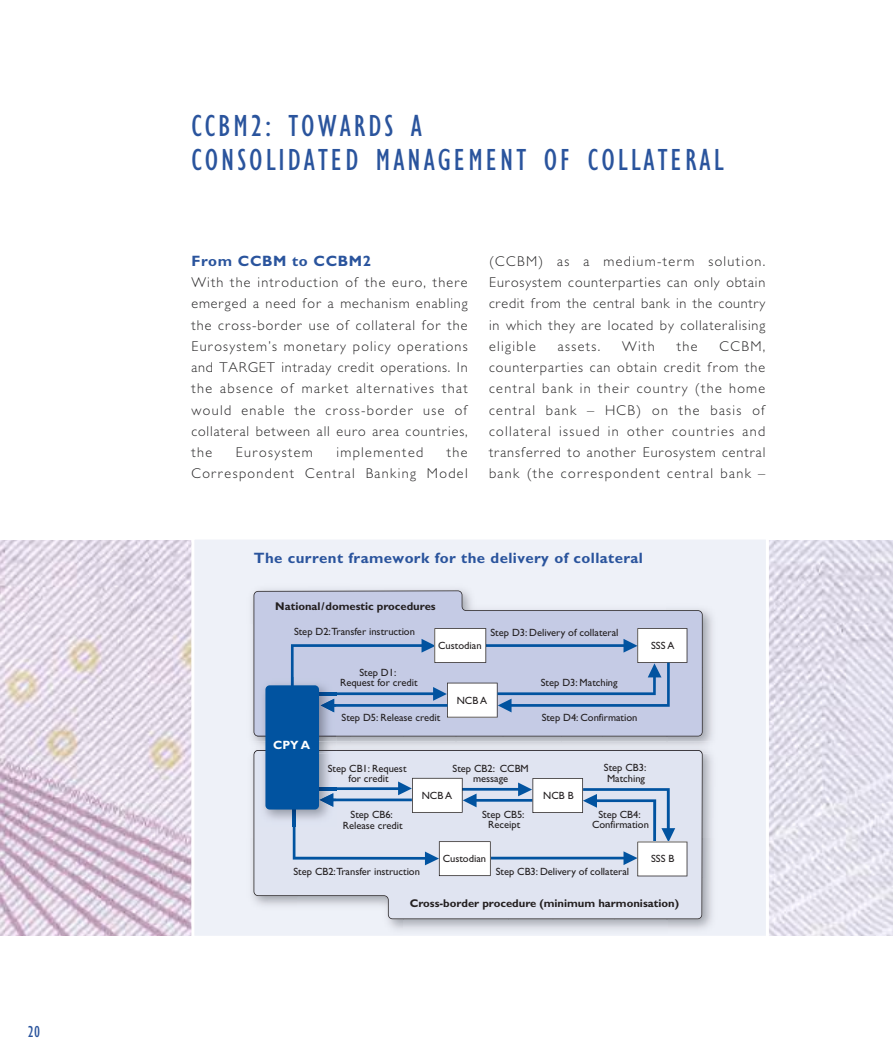
<style>
.page{position:relative;width:893px;height:1063px;background:#fff}
.page>*{position:absolute;margin:0;border:0;box-sizing:border-box;transform-origin:0 0}
.t1{font:condensed 31.5px/33.5px "Gill Sans Std";letter-spacing:.095em;color:#2a549d}
.t2{font:condensed 16.5px "Gill Sans Std";color:#2a549d}
.t3{font:700 15px "Gill Sans Std";letter-spacing:.03em;color:#2a549d}
.t4{font:300 14.25px/21.3px "Gill Sans MT Pro";letter-spacing:.095em;color:#272627;text-align:justify}
.t5{font:700 12px "Gill Sans";color:#fff}
.t6{font:700 11.25px "Gill Sans";color:#231f20}
.t7{font:10.5px/10.5px "Gill Sans";color:#231f20;text-align:center}
</style>
<div class="page">
<img style="left:0;top:540px;width:893px;height:395px">
<div style="left:195px;top:541px;width:570px;height:394px;background:#eef1f8"></div>
<img style="left:245px;top:754px;width:9px;height:85px">
<img style="left:703px;top:754px;width:17px;height:85px">
<img style="left:245px;top:839px;width:53px;height:96px">
<img style="left:667px;top:839px;width:53px;height:96px">
<img style="left:298px;top:919px;width:105px;height:16px">
<img style="left:403px;top:919px;width:264px;height:16px">
<svg style="left:254px;top:754px;width:449px;height:165px;background:#dce0ec"></svg>
<img style="left:245px;top:582px;width:105px;height:43px">
<img style="left:350px;top:582px;width:106px;height:8px">
<div style="left:456px;top:582px;width:211px;height:8px;background:#eef1f8"></div>
<img style="left:667px;top:582px;width:53px;height:160px">
<img style="left:245px;top:625px;width:9px;height:86px">
<img style="left:245px;top:711px;width:105px;height:31px">
<img style="left:350px;top:736px;width:317px;height:6px">
<img style="left:245px;top:742px;width:475px;height:12px">
<img style="left:254px;top:750px;width:448px;height:4px">
<img style="left:336px;top:736px;width:267px;height:1px">
<svg style="left:254px;top:590px;width:449px;height:146px;background:#c8cde3"></svg>
<img style="left:257px;top:677px;width:79px;height:150px">
<img style="left:257px;top:750px;width:79px;height:1px">
<img style="left:257px;top:736px;width:79px;height:1px">
<svg style="left:291px;top:628px;width:396px;height:90px;background:#bbc6e0"></svg>
<svg style="left:293px;top:778px;width:394px;height:98px"></svg>
<div style="left:265px;top:685px;width:54px;height:125px;background:#0153a0;border-radius:4px"></div>
<div style="left:191px;top:537px;width:578px;height:402px;border:3px solid #fff"></div>
<p class="t2" style="left:28px;top:1025px;width:14px">20</p>
<h1 class="t1" style="left:191px;top:112px;width:534px">CCBM2: TOWARDS A<br>CONSOLIDATED MANAGEMENT OF COLLATERAL</h1>
<p class="t3" style="left:191px;top:255px;width:181px">From CCBM to CCBM2</p>
<p class="t4" style="left:191px;top:273px;width:278px">With the introduction of the euro, there emerged a need for a mechanism enabling the cross-border use of collateral for the Eurosystem’s monetary policy operations and TARGET intraday credit operations. In the absence of market alternatives that would enable the cross-border use of collateral between all euro area countries, the</p>
<p class="t4" style="left:191px;top:443px;width:278px;text-align:right">the<br>Correspondent Central Banking Model</p>
<p class="t4" style="left:236px;top:443px;width:79px">Eurosystem</p>
<p class="t4" style="left:336px;top:443px;width:88px">implemented</p>
<p class="t4" style="left:489px;top:252px;width:278px">(CCBM) as a medium-term solution.<br>Eurosystem counterparties can only obtain credit from the central bank in the country in which they are located by collateralising eligible</p>
<p class="t4" style="left:489px;top:337px;width:278px;text-indent:230px">CCBM, counterparties can obtain credit from the central bank in their country (the home central bank – HCB) on the basis of collateral issued in other countries and transferred to another Eurosystem central bank (the correspondent central bank –</p>
<p class="t4" style="left:558px;top:337px;width:44px">assets.</p>
<p class="t4" style="left:622px;top:337px;width:34px">With</p>
<p class="t4" style="left:677px;top:337px;width:22px">the</p>
<p class="t3" style="left:254px;top:553px;width:391px">The current framework for the delivery of collateral</p>
<p class="t6" style="left:275px;top:602px;width:162px">National/domestic procedures</p>
<p class="t7" style="left:294px;top:627px;width:123px">Step D2:Transfer instruction</p>
<p class="t7" style="left:340px;top:668px;width:79px">Step D1:<br>Request for credit</p>
<p class="t7" style="left:438px;top:642px;width:45px">Custodian</p>
<p class="t7" style="left:490px;top:628px;width:129px">Step D3: Delivery of collateral</p>
<p class="t7" style="left:541px;top:678px;width:78px">Step D3: Matching</p>
<p class="t7" style="left:457px;top:696px;width:32px">NCB A</p>
<p class="t5" style="left:273px;top:741px;width:39px">CPY A</p>
<p class="t7" style="left:342px;top:713px;width:100px">Step D5: Release credit</p>
<p class="t7" style="left:542px;top:714px;width:97px">Step D4: Confirmation</p>
<p class="t7" style="left:651px;top:641px;width:25px">SSS A</p>
<p class="t7" style="left:604px;top:763px;width:44px;text-align:left">Step CB3:<br>Matching</p>
<p class="t7" style="left:328px;top:764px;width:80px">Step CB1: Request for credit</p>
<p class="t7" style="left:343px;top:811px;width:61px">Step CB6:<br>Release credit</p>
<p class="t7" style="left:293px;top:867px;width:128px">Step CB2:Transfer instruction</p>
<p class="t7" style="left:453px;top:764px;width:78px">Step CB2: CCBM message</p>
<p class="t7" style="left:422px;top:791px;width:32px">NCB A</p>
<p class="t7" style="left:543px;top:791px;width:32px">NCB B</p>
<p class="t7" style="left:482px;top:810px;width:44px">Step CB5:<br>Receipt</p>
<p class="t7" style="left:592px;top:810px;width:58px">Step CB4:<br>Confirmation</p>
<p class="t7" style="left:443px;top:854px;width:45px">Custodian</p>
<p class="t7" style="left:651px;top:855px;width:25px">SSS B</p>
<p class="t7" style="left:496px;top:867px;width:135px">Step CB3: Delivery of collateral</p>
<p class="t6" style="left:410px;top:899px;width:271px">Cross-border procedure (minimum harmonisation)</p>
</div>
